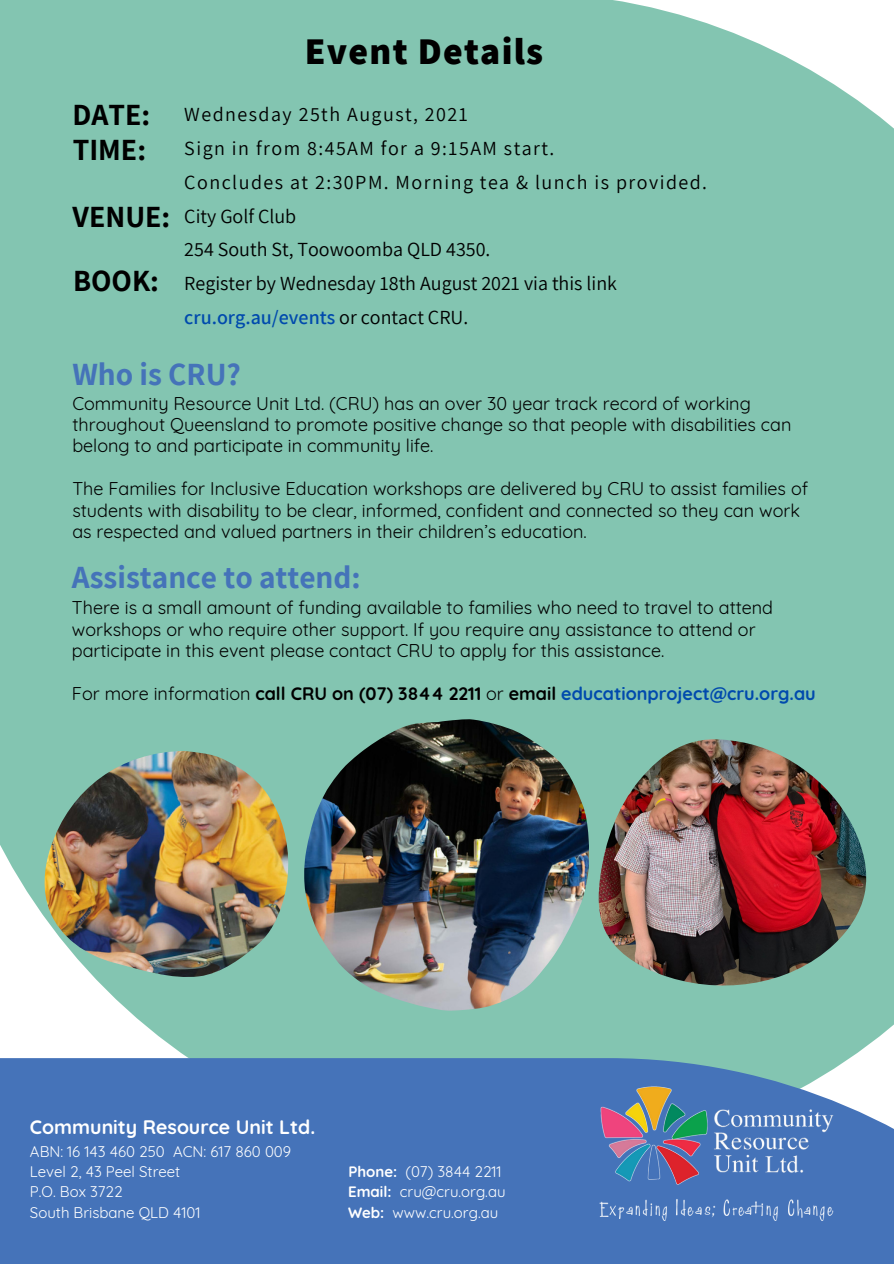
<style>
.page{position:relative;width:894px;height:1264px;background:#fff}
.page>*{position:absolute;margin:0;border:0;box-sizing:border-box;transform-origin:0 0}
.t1{font:800 37.5px "Assistant";letter-spacing:.035em;color:#000}
.t2{font:700 31.5px "Assistant";color:#4573b9}
.t3{font:700 30px "Assistant";color:#000}
.t4{font:19.95px/33.8px "Assistant";color:#000}
.t5{font:19.95px "Assistant";letter-spacing:.075em;color:#000}
.t6{font:700 19.5px "Quicksand";color:#fff}
.t7{font:18px/21.5px "Quicksand";color:#000}
.t8{font:700 18px "Quicksand";color:#004aad}
.t9{font:15px "Quicksand";color:#fff}
.s1{font-weight:600;color:#004aad}
.s2{font-weight:400;color:#000}
.s3{color:#000}
.s4{font-weight:700}
</style>
<div class="page">
<div style="left:0;top:0;width:893px;height:1058px;background:#83c5b1"></div>
<div style="left:0;top:1058px;width:893px;height:205px;background:#4573b9"></div>
<img style="left:588px;top:1085px;width:256px;height:135px">
<img style="left:598px;top:734px;width:268px;height:261px">
<img style="left:304px;top:719px;width:284px;height:291px">
<img style="left:45px;top:751px;width:243px;height:228px">
<p class="t1" style="left:305px;top:26px;width:240px">Event Details</p>
<p class="t3" style="left:72px;top:94px;width:79px">DATE:</p>
<p class="t3" style="left:73px;top:129px;width:75px">TIME:</p>
<p class="t5" style="left:184px;top:101px;width:285px">Wednesday 25th August, 2021</p>
<p class="t5" style="left:184px;top:134px;width:371px">Sign in from 8:45AM for a 9:15AM start.</p>
<p class="t5" style="left:184px;top:168px;width:524px">Concludes at 2:30PM. Morning tea &amp; lunch is provided.</p>
<p class="t4" style="left:184px;top:198px;width:113px">City Golf Club</p>
<p class="t4" style="left:184px;top:232px;width:307px">254 South St, Toowoomba QLD 4350.</p>
<p class="t4" style="left:184px;top:266px;width:434px">Register by Wednesday 18th August 2021 via this link <span class="s1">cru.org.au/events</span> or contact CRU.</p>
<p class="t2" style="left:72px;top:353px;width:170px">Who is CRU?</p>
<p class="t7" style="left:72px;top:392px;width:720px">Community Resource Unit Ltd. (CRU) has an over 30 year track record of working throughout Queensland to promote positive change so that people with disabilities can belong to and participate in community life.</p>
<p class="t7" style="left:72px;top:478px;width:737px">The Families for Inclusive Education workshops are delivered by CRU to assist families of students with disability to be clear, informed, confident and connected so they can work as respected and valued partners in their children’s education.</p>
<p class="t2" style="left:72px;top:555px;width:290px">Assistance to attend:</p>
<p class="t7" style="left:72px;top:597px;width:702px">There is a small amount of funding available to families who need to travel to attend workshops or who require other support. If you require any assistance to attend or participate in this event please contact CRU to apply for this assistance.</p>
<p class="t8" style="left:72px;top:682px;width:745px"><span class="s2">For more information</span> <span class="s3">call CRU on (07) 3844 2211</span> <span class="s2">or</span> <span class="s3">email</span> educationproject@cru.org.au</p>
<p class="t3" style="left:73px;top:196px;width:99px">VENUE:</p>
<p class="t3" style="left:73px;top:260px;width:87px">BOOK:</p>
<p class="t6" style="left:30px;top:1114px;width:287px">Community Resource Unit Ltd.</p>
<p class="t9" style="left:30px;top:1141px;width:262px">ABN: 16 143 460 250 ACN: 617 860 009</p>
<p class="t9" style="left:30px;top:1162px;width:152px">Level 2, 43 Peel Street</p>
<p class="t9" style="left:348px;top:1162px;width:155px"><span class="s4">Phone:</span> (07) 3844 2211</p>
<p class="t9" style="left:30px;top:1182px;width:94px">P.O. Box 3722</p>
<p class="t9" style="left:348px;top:1182px;width:159px"><span class="s4">Email:</span> cru@cru.org.au</p>
<p class="t9" style="left:30px;top:1202px;width:172px">South Brisbane QLD 4101</p>
<p class="t9" style="left:348px;top:1202px;width:152px"><span class="s4">Web:</span> www.cru.org.au</p>
</div>
